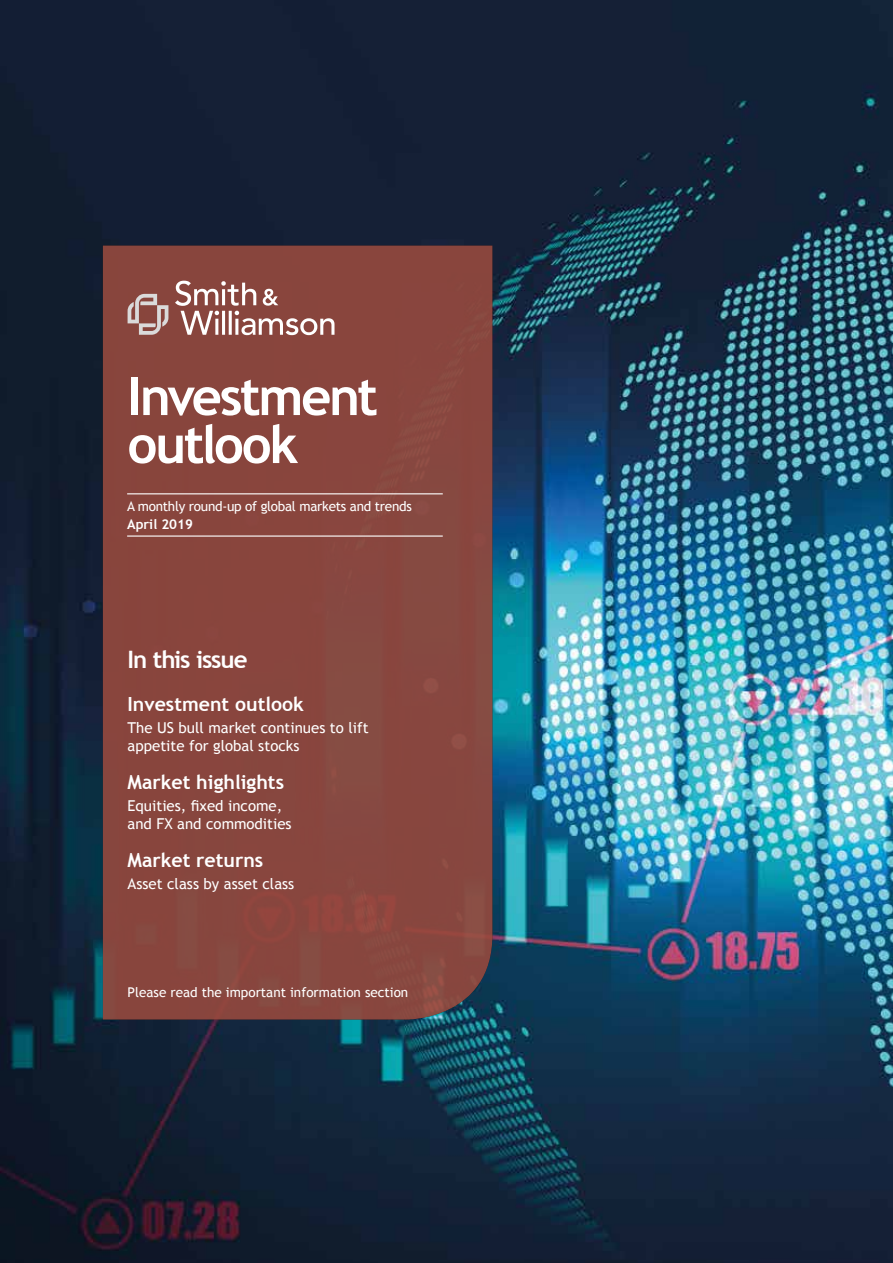
<style>
.page{position:relative;width:893px;height:1263px;background:#fff}
.page>*{position:absolute;margin:0;border:0;box-sizing:border-box;transform-origin:0 0}
.t1{font:700 52.5px/48px "Trebuchet MS";letter-spacing:-.045em;color:#fff}
.t2{font:700 24px "Trebuchet MS";letter-spacing:-.045em;color:#fff}
.t3{font:700 19.5px "Trebuchet MS";color:#fff}
.t4{font:15px/18px "Trebuchet MS";color:#fff}
.t5{font:13.5px "Trebuchet MS";letter-spacing:-.02em;color:#fff}
.t6{font:13.5px "Trebuchet MS";color:#fff}
.t7{font:700 13.5px "Trebuchet MS";color:#fff}
</style>
<div class="page">
<img style="left:0;top:0;width:893px;height:1263px">
<div style="left:103px;top:246px;width:389px;height:773px;background:#88453e"></div>
<svg style="left:128px;top:294px;width:40px;height:41px;background:#a9817c"></svg>
<svg style="left:175px;top:281px;width:159px;height:54px"></svg>
<hr style="left:127px;top:493px;width:316px;height:1px;background:#fff">
<hr style="left:127px;top:535px;width:316px;height:2px;background:#fff">
<h1 class="t1" style="left:128px;top:372px;width:252px">Investment outlook</h1>
<p class="t5" style="left:127px;top:498px;width:286px">A monthly round-up of global markets and trends</p>
<p class="t7" style="left:127px;top:516px;width:67px">April 2019</p>
<h2 class="t2" style="left:128px;top:645px;width:121px">In this issue</h2>
<h3 class="t3" style="left:128px;top:691px;width:178px">Investment outlook</h3>
<p class="t4" style="left:128px;top:719px;width:243px">The US bull market continues to lift appetite for global stocks</p>
<h3 class="t3" style="left:128px;top:770px;width:158px">Market highlights</h3>
<p class="t4" style="left:128px;top:797px;width:166px">Equities, fixed income, and FX and commodities</p>
<h3 class="t3" style="left:128px;top:848px;width:137px">Market returns</h3>
<p class="t4" style="left:128px;top:875px;width:168px">Asset class by asset class</p>
<p class="t6" style="left:128px;top:984px;width:282px">Please read the important information section</p>
</div>
